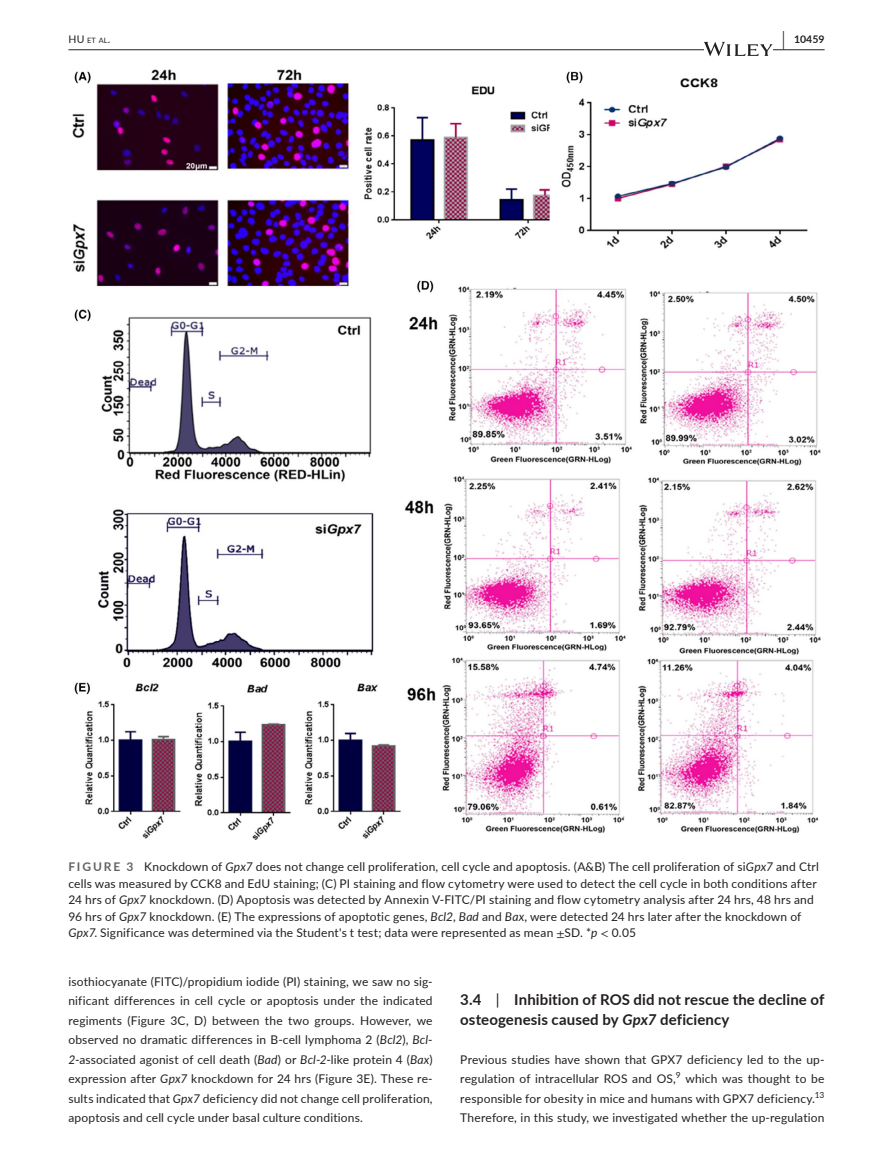
<style>
.page{position:relative;width:893px;height:1174px;background:#fff}
.page>*{position:absolute;margin:0;border:0;box-sizing:border-box;transform-origin:0 0}
.t1{font:700 15px/19.5px "Lato";letter-spacing:.005em;color:#231f20}
.t2{font:12px/19.5px "Lato";letter-spacing:.015em;color:#231f20;text-align:justify}
.t3{font:700 10.5px "Lato";color:#231f20}
.t4{font:7.35px "Lato";color:#231f20}
.s1{font-size:10.5px}
.s2{font-size:19.5px}
.s3{font-weight:700;color:#636366}
.s4{font-style:italic}
.s5{font-family:"STIX"}
.s6{font-weight:400}
</style>
<div class="page">
<hr style="left:68px;top:49px;width:756px;height:1px;background:#231f20">
<svg style="left:704px;top:42px;width:69px;height:14px"></svg>
<img style="left:72px;top:69px;width:749px;height:770px">
<p class="t4" style="left:68px;top:35px;width:43px"><span class="s1">HU</span> et al<span class="s1">.</span></p>
<p class="t3" style="left:782px;top:31px;width:44px"><span class="s2">|</span> 10459</p>
<p class="t2" style="left:68px;top:858px;width:752px;line-height:16.5px;text-align:left"><span class="s3">FIGURE 3</span> Knockdown of <span class="s4">Gpx7</span> does not change cell proliferation, cell cycle and apoptosis. (A&amp;B) The cell proliferation of si<span class="s4">Gpx7</span> and Ctrl cells was measured by CCK8 and EdU staining; (C) PI staining and flow cytometry were used to detect the cell cycle in both conditions after 24 hrs of <span class="s4">Gpx7</span> knockdown. (D) Apoptosis was detected by Annexin V-FITC/PI staining and flow cytometry analysis after 24 hrs, 48 hrs and 96 hrs of <span class="s4">Gpx7</span> knockdown. (E) The expressions of apoptotic genes, <span class="s4">Bcl2</span>, <span class="s4">Bad</span> and <span class="s4">Bax</span>, were detected 24 hrs later after the knockdown of <span class="s4">Gpx7</span>. Significance was determined via the Student's t test; data were represented as mean <span class="s5">±</span>SD. *<span class="s4">p</span> <span class="s5">&lt;</span> 0.05</p>
<p class="t2" style="left:68px;top:971px;width:366px">isothiocyanate (FITC)/propidium iodide (PI) staining, we saw no sig&shy;nificant differences in cell cycle or apoptosis under the indicated regiments (Figure 3C, D) between the two groups. However, we observed no dramatic differences in B-cell lymphoma 2 (<span class="s4">Bcl2</span>), <span class="s4">Bcl</span>-<span class="s4">2</span>-associated agonist of cell death (<span class="s4">Bad</span>) or <span class="s4">Bcl</span>-<span class="s4">2</span>-like protein 4 (<span class="s4">Bax</span>) expression after <span class="s4">Gpx7</span> knockdown for 24 hrs (Figure 3E). These re&shy;sults indicated that <span class="s4">Gpx7</span> deficiency did not change cell proliferation, apoptosis and cell cycle under basal culture conditions.</p>
<p class="t1" style="left:460px;top:989px;width:366px">3.4 <span class="s6">|</span> Inhibition of ROS did not rescue the decline of osteogenesis caused by <span class="s4">Gpx7</span> deficiency</p>
<p class="t2" style="left:460px;top:1049px;width:366px">Previous studies have shown that GPX7 deficiency led to the up&shy;regulation of intracellular ROS and OS,<sup>9</sup> which was thought to be responsible for obesity in mice and humans with GPX7 deficiency.<sup>13<br></sup>Therefore, in this study, we investigated whether the up-regulation</p>
</div>
